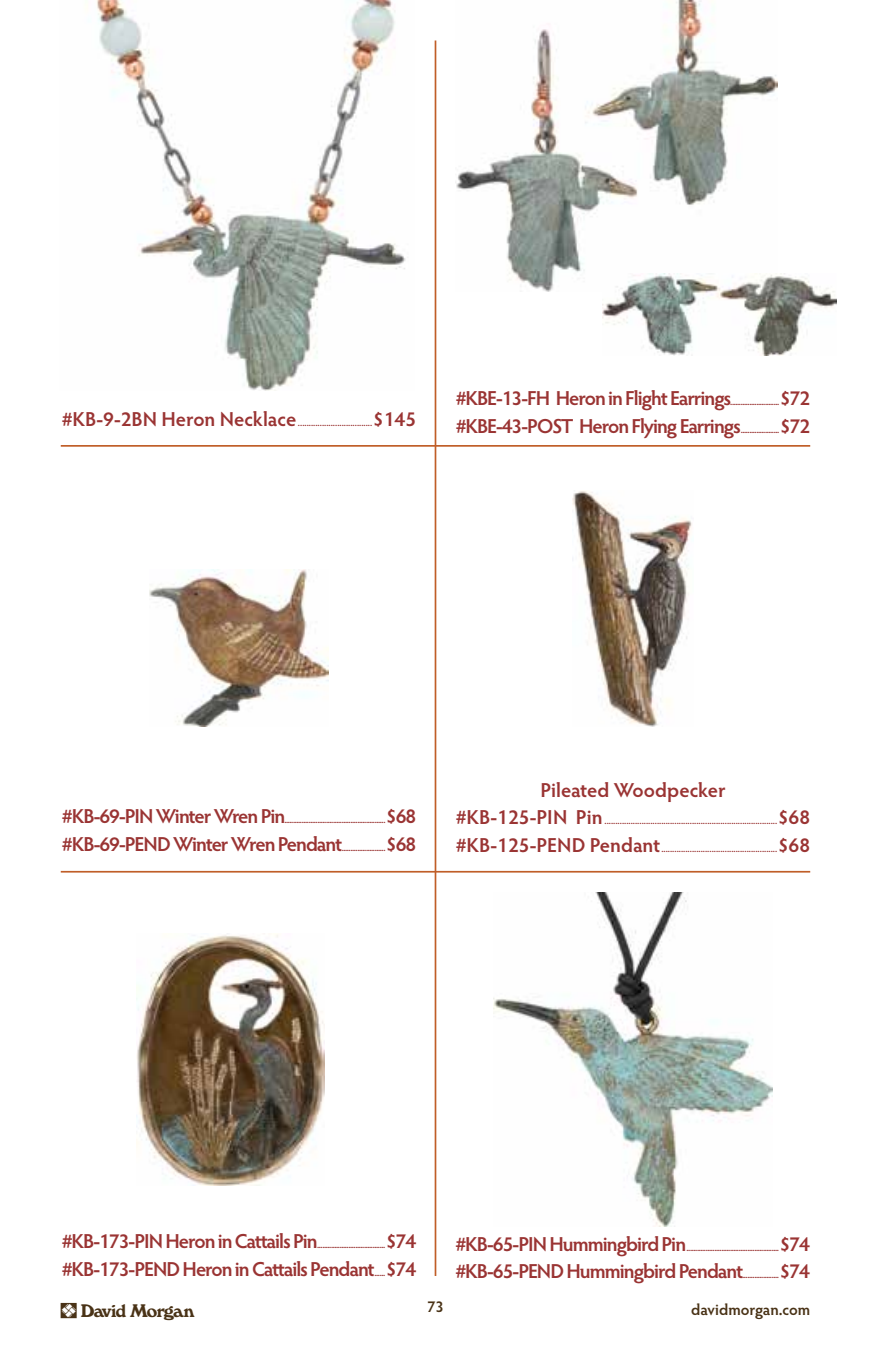
<style>
.page{position:relative;width:871px;height:1357px;background:#fff}
.page>*{position:absolute;margin:0;border:0;box-sizing:border-box;transform-origin:0 0}
.t1{font:22.5px "Windsor BT Roman";color:#493216}
.t2{font:600 20.25px "Hypatia Sans Pro";letter-spacing:-.05em;color:#9a3433}
.t3{font:600 20.25px "Hypatia Sans Pro";letter-spacing:-.005em;color:#9a3433}
.t4{font:600 20.25px/27.4px "Hypatia Sans Pro";color:#9a3433}
.t5{font:600 15.75px "Hypatia Sans Pro";color:#493216}
.t6{font:600 9px "Hypatia Sans Pro";color:#9a3433}
</style>
<div class="page">
<hr style="left:61px;top:445px;width:749px;height:2px;background:#c05e28">
<hr style="left:61px;top:871px;width:749px;height:1px;background:#c05e28">
<hr style="left:435px;top:40px;width:1px;height:1236px;background:#c05e28">
<img style="left:493px;top:892px;width:279px;height:334px">
<img style="left:572px;top:491px;width:120px;height:235px">
<img style="left:456px;top:0;width:321px;height:291px">
<img style="left:96px;top:0;width:310px;height:390px">
<img style="left:603px;top:274px;width:233px;height:82px">
<img style="left:136px;top:934px;width:189px;height:252px">
<img style="left:149px;top:569px;width:180px;height:157px">
<h2 class="t3" style="left:62px;top:405px;width:236px">#KB-9-2BN Heron Necklace</h2>
<h2 class="t2" style="left:373px;top:405px;width:45px">$145</h2>
<p class="t6" style="left:298px;top:417px;width:76px">..................................</p>
<h2 class="t2" style="left:456px;top:384px;width:277px">#KBE-13-FH Heron in Flight Earrings</h2>
<h2 class="t2" style="left:780px;top:384px;width:32px">$72</h2>
<p class="t6" style="left:730px;top:396px;width:51px">............................</p>
<h2 class="t2" style="left:456px;top:412px;width:287px">#KBE-43-POST Heron Flying Earrings</h2>
<h2 class="t2" style="left:780px;top:412px;width:32px">$72</h2>
<p class="t6" style="left:740px;top:423px;width:40px">......................</p>
<h2 class="t2" style="left:62px;top:802px;width:225px">#KB-69-PIN Winter Wren Pin</h2>
<h2 class="t2" style="left:386px;top:802px;width:32px">$68</h2>
<p class="t6" style="left:284px;top:814px;width:103px">..........................................................</p>
<h2 class="t4" style="left:456px;top:775px;width:271px;text-indent:85px">Pileated Woodpecker #KB-125-PIN Pin</h2>
<p class="t6" style="left:604px;top:815px;width:174px">...............................................................................</p>
<h2 class="t2" style="left:777px;top:803px;width:34px">$68</h2>
<h2 class="t2" style="left:62px;top:830px;width:282px">#KB-69-PEND Winter Wren Pendant</h2>
<h2 class="t2" style="left:386px;top:830px;width:32px">$68</h2>
<p class="t6" style="left:342px;top:841px;width:45px">.........................</p>
<h2 class="t3" style="left:456px;top:831px;width:206px">#KB-125-PEND Pendant</h2>
<h2 class="t2" style="left:777px;top:831px;width:34px">$68</h2>
<p class="t6" style="left:661px;top:842px;width:117px">.....................................................</p>
<h2 class="t2" style="left:62px;top:1227px;width:257px">#KB-173-PIN Heron in Cattails Pin</h2>
<h2 class="t2" style="left:386px;top:1227px;width:32px">$74</h2>
<p class="t6" style="left:317px;top:1239px;width:70px">.......................................</p>
<h2 class="t2" style="left:455px;top:1229px;width:232px">#KB-65-PIN Hummingbird Pin</h2>
<h2 class="t2" style="left:779px;top:1229px;width:32px">$74</h2>
<p class="t6" style="left:686px;top:1241px;width:94px">.....................................................</p>
<h2 class="t2" style="left:62px;top:1255px;width:314px">#KB-173-PEND Heron in Cattails Pendant</h2>
<h2 class="t2" style="left:386px;top:1255px;width:32px">$74</h2>
<p class="t6" style="left:374px;top:1266px;width:12px">......</p>
<h2 class="t2" style="left:455px;top:1257px;width:289px">#KB-65-PEND Hummingbird Pendant</h2>
<h2 class="t2" style="left:779px;top:1257px;width:32px">$74</h2>
<p class="t6" style="left:742px;top:1269px;width:38px">.....................</p>
<h1 class="t1" style="left:61px;top:1296px;width:142px">^</h1>
<h3 class="t5" style="left:427px;top:1295px;width:18px">73</h3>
<h3 class="t5" style="left:691px;top:1298px;width:121px">davidmorgan.com</h3>
</div>
